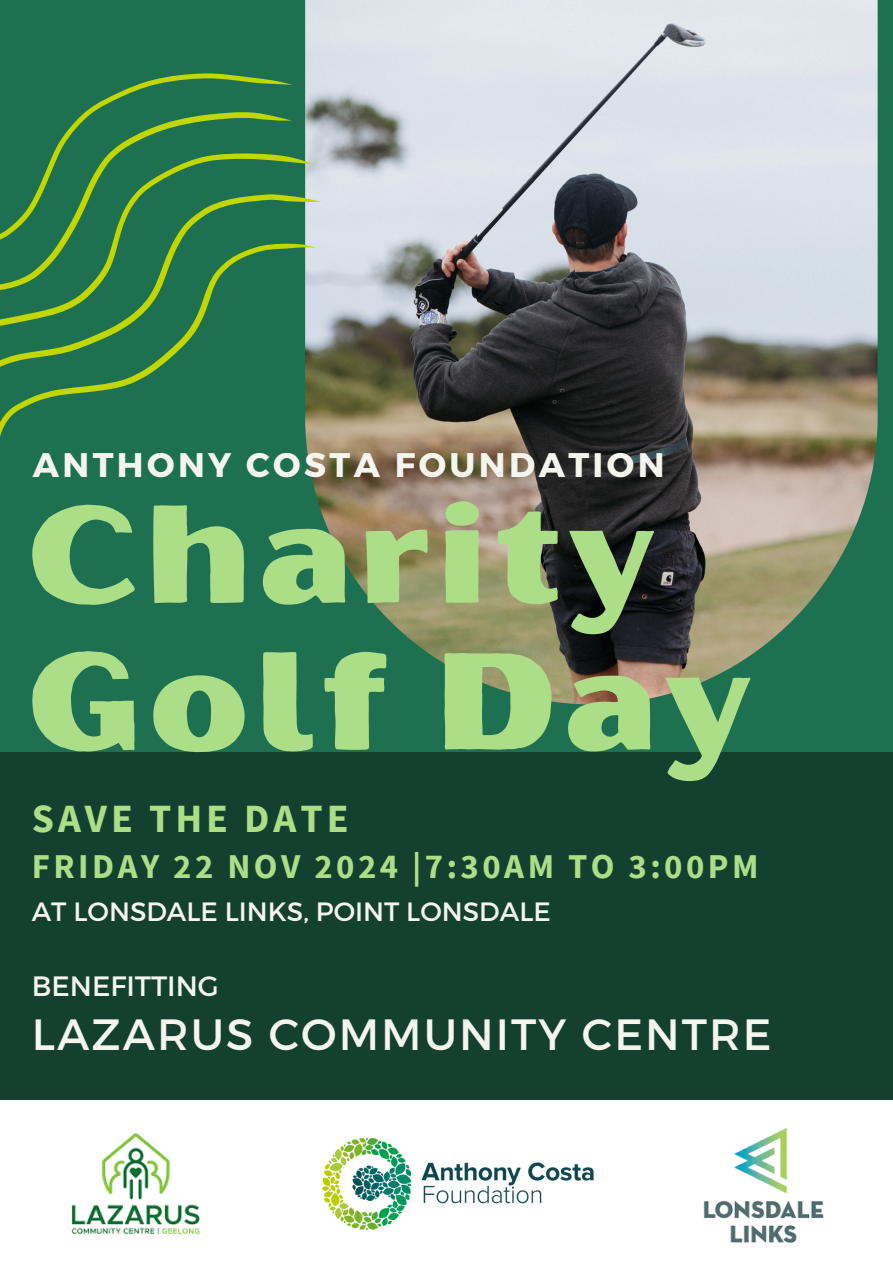
<style>
.page{position:relative;width:893px;height:1263px;background:#1d7151}
.page>*{position:absolute;margin:0;border:0;box-sizing:border-box;transform-origin:0 0}
.t1{font:137.4px/146.9px "Oilvare Base";letter-spacing:.03em;color:#acde88}
.t2{font:43.72px "Montserrat";letter-spacing:.045em;color:#f5f5ef}
.t3{font:700 39.97px "Source Sans Pro";letter-spacing:.1em;color:#acde88}
.t4{font:700 34.72px "Source Sans Pro";letter-spacing:.1em;color:#acde88}
.t5{font:700 34.12px "Montserrat";letter-spacing:.1em;color:#f5f5ef}
.t6{font:27.97px "Montserrat";color:#f5f5ef}
.t7{font:26.47px "Montserrat";color:#f5f5ef}
</style>
<div class="page">
<div style="left:0;top:752px;width:893px;height:511px;background:#14402f"></div>
<div style="left:0;top:1101px;width:893px;height:162px;background:#fff"></div>
<img style="left:305px;top:0;width:572px;height:704px">
<img style="left:322px;top:1137px;width:272px;height:94px">
<img style="left:71px;top:1133px;width:129px;height:102px">
<img style="left:703px;top:1128px;width:121px;height:115px">
<svg style="left:0;top:73px;width:321px;height:411px"></svg>
<h4 class="t5" style="left:33px;top:443px;width:633px">ANTHONY COSTA FOUNDATION</h4>
<h2 class="t1" style="left:26px;top:482px;width:728px">Charity<br>Golf Day</h2>
<h3 class="t3" style="left:32px;top:793px;width:318px">SAVE THE DATE</h3>
<p class="t4" style="left:32px;top:843px;width:728px">FRIDAY 22 NOV 2024 |7:30AM TO 3:00PM</p>
<p class="t7" style="left:32px;top:894px;width:520px">AT LONSDALE LINKS, POINT LONSDALE</p>
<p class="t6" style="left:32px;top:967px;width:189px">BENEFITTING</p>
<p class="t2" style="left:32px;top:1006px;width:741px">LAZARUS COMMUNITY CENTRE</p>
</div>
